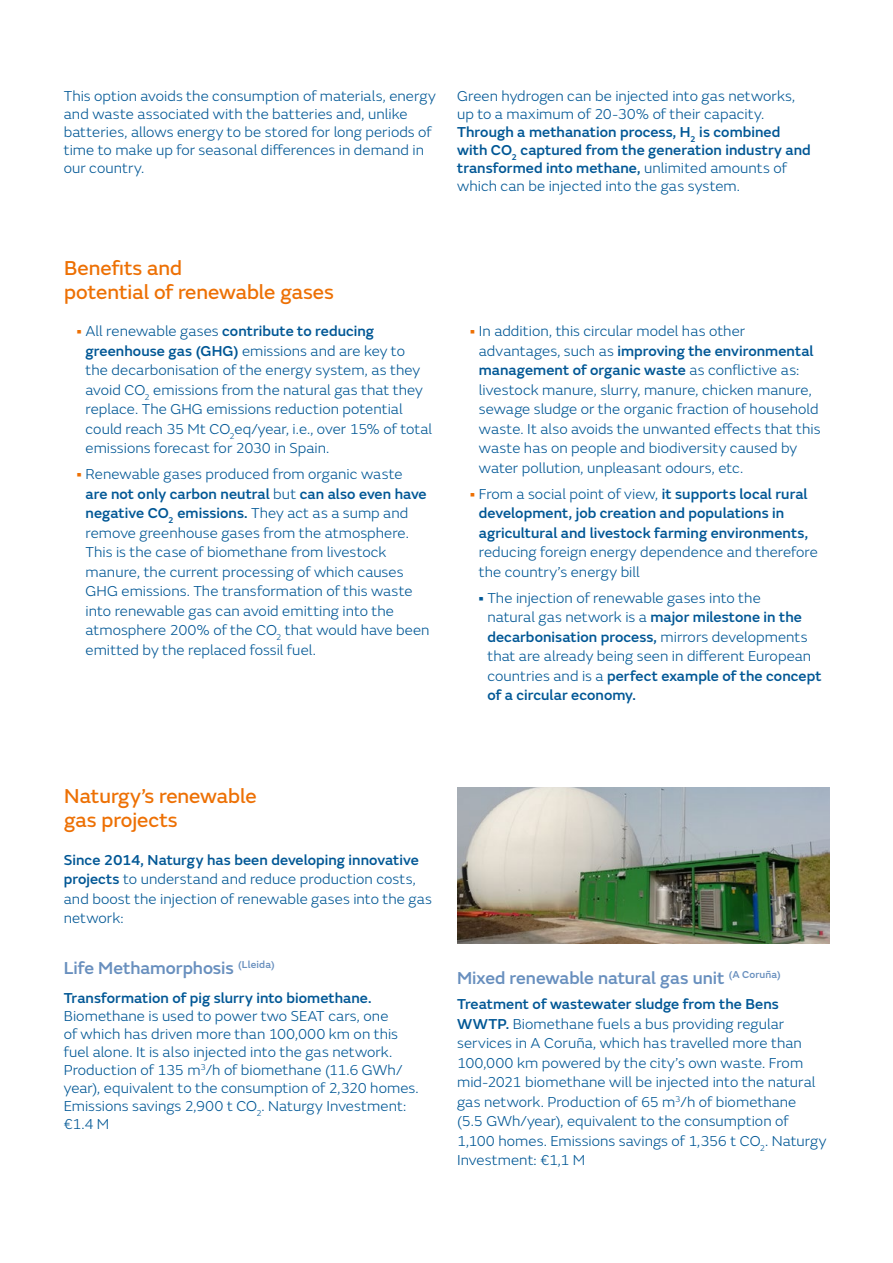
<style>
.page{position:relative;width:893px;height:1263px;background:#fff}
.page>*{position:absolute;margin:0;border:0;box-sizing:border-box;transform-origin:0 0}
.t1{font:21px/24px "FS Emeric Core";color:#ed7004}
.t2{font:500 18px "FS Emeric";letter-spacing:-.005em;color:#688fbe}
.t3{font:300 15px/19.5px "FS Emeric";letter-spacing:.005em;color:#005795}
.t4{font:500 15px/19.5px "FS Emeric";letter-spacing:.005em;color:#005795}
.s1{font-weight:500}
.s2{font-weight:700;color:#ed7004}
.s3{font-weight:300}
.s4{font-weight:700}
</style>
<div class="page">
<img style="left:457px;top:788px;width:372px;height:155px">
<p class="t3" style="left:64px;top:87px;width:374px;line-height:18px">This option avoids the consumption of materials, energy and waste associated with the batteries and, unlike batteries, allows energy to be stored for long periods of time to make up for seasonal differences in demand in our country.</p>
<p class="t3" style="left:457px;top:87px;width:355px;line-height:18px">Green hydrogen can be injected into gas networks, up to a maximum of 20-30% of their capacity.<br><span class="s1">Through a methanation process, H</span><sub>2</sub> <span class="s1">is combined with CO</span><sub>2</sub> <span class="s1">captured from the generation industry and transformed into methane,</span> unlimited amounts of which can be injected into the gas system.</p>
<h1 class="t1" style="left:64px;top:254px;width:271px">Benefits and<br>potential of renewable gases</h1>
<p class="t3" style="left:86px;top:321px;width:348px;text-indent:-9px"><span class="s2">•</span> All renewable gases <span class="s1">contribute to reducing greenhouse gas (GHG)</span> emissions and are key to<br>the decarbonisation of the energy system, as they avoid CO<sub>2</sub> emissions from the natural gas that they replace. The GHG emissions reduction potential could reach 35 Mt CO<sub>2</sub>eq/year, i.e., over 15% of total emissions forecast for 2030 in Spain.</p>
<p class="t3" style="left:86px;top:464px;width:345px;text-indent:-9px"><span class="s2">•</span> Renewable gases produced from organic waste<br><span class="s1">are not only carbon neutral</span> but <span class="s1">can also even have negative CO</span><sub>2</sub> <span class="s1">emissions.</span> They act as a sump and remove greenhouse gases from the atmosphere.<br>This is the case of biomethane from livestock manure, the current processing of which causes GHG emissions. The transformation of this waste into renewable gas can avoid emitting into the atmosphere 200% of the CO<sub>2</sub> that would have been emitted by the replaced fossil fuel.</p>
<p class="t3" style="left:479px;top:321px;width:343px;text-indent:-9px"><span class="s2">•</span> In addition, this circular model has other advantages, such as <span class="s1">improving the environmental management of organic waste</span> as conflictive as: livestock manure, slurry, manure, chicken manure, sewage sludge or the organic fraction of household waste. It also avoids the unwanted effects that this waste has on people and biodiversity caused by water pollution, unpleasant odours, etc.</p>
<p class="t4" style="left:479px;top:483px;width:331px;text-indent:-9px"><span class="s2">•</span> <span class="s3">From a social point of view,</span> it supports local rural development, job creation and populations in agricultural and livestock farming environments,</p>
<p class="t3" style="left:479px;top:542px;width:341px">reducing foreign energy dependence and therefore the country’s energy bill</p>
<p class="t3" style="left:487px;top:587px;width:336px;text-indent:-9px"><span class="s4">•</span> The injection of renewable gases into the<br>natural gas network is a <span class="s1">major milestone in the decarbonisation process,</span> mirrors developments that are already being seen in different European countries and is a <span class="s1">perfect example of the concept of a circular economy.</span></p>
<h1 class="t1" style="left:64px;top:783px;width:194px">Naturgy’s renewable gas projects</h1>
<p class="t3" style="left:64px;top:849px;width:370px"><span class="s1">Since 2014, Naturgy has been developing innovative projects</span> to understand and reduce production costs, and boost the injection of renewable gases into the gas network:</p>
<p class="t2" style="left:64px;top:954px;width:212px">Life Methamorphosis <sup>(Lleida)</sup></p>
<p class="t4" style="left:64px;top:987px;width:309px">Transformation of pig slurry into biomethane.</p>
<p class="t3" style="left:64px;top:1006px;width:356px;line-height:18px">Biomethane is used to power two SEAT cars, one<br>of which has driven more than 100,000 km on this fuel alone. It is also injected into the gas network.<br>Production of 135 m<sup>3</sup>/h of biomethane (11.6 GWh/ year), equivalent to the consumption of 2,320 homes.<br>Emissions savings 2,900 t CO<sub>2</sub>. Naturgy Investment: €1.4 M</p>
<p class="t2" style="left:457px;top:964px;width:325px">Mixed renewable natural gas unit <sup>(A</sup> <sup>Coruña)</sup></p>
<p class="t3" style="left:457px;top:994px;width:371px"><span class="s1">Treatment of wastewater sludge from the Bens WWTP.</span> Biomethane fuels a bus providing regular services in A Coruña, which has travelled more than 100,000 km powered by the city’s own waste. From mid-2021 biomethane will be injected into the natural gas network. Production of 65 m<sup>3</sup>/h of biomethane<br>(5.5 GWh/year), equivalent to the consumption of 1,100 homes. Emissions savings of 1,356 t CO<sub>2</sub>. Naturgy Investment: €1,1 M</p>
</div>
